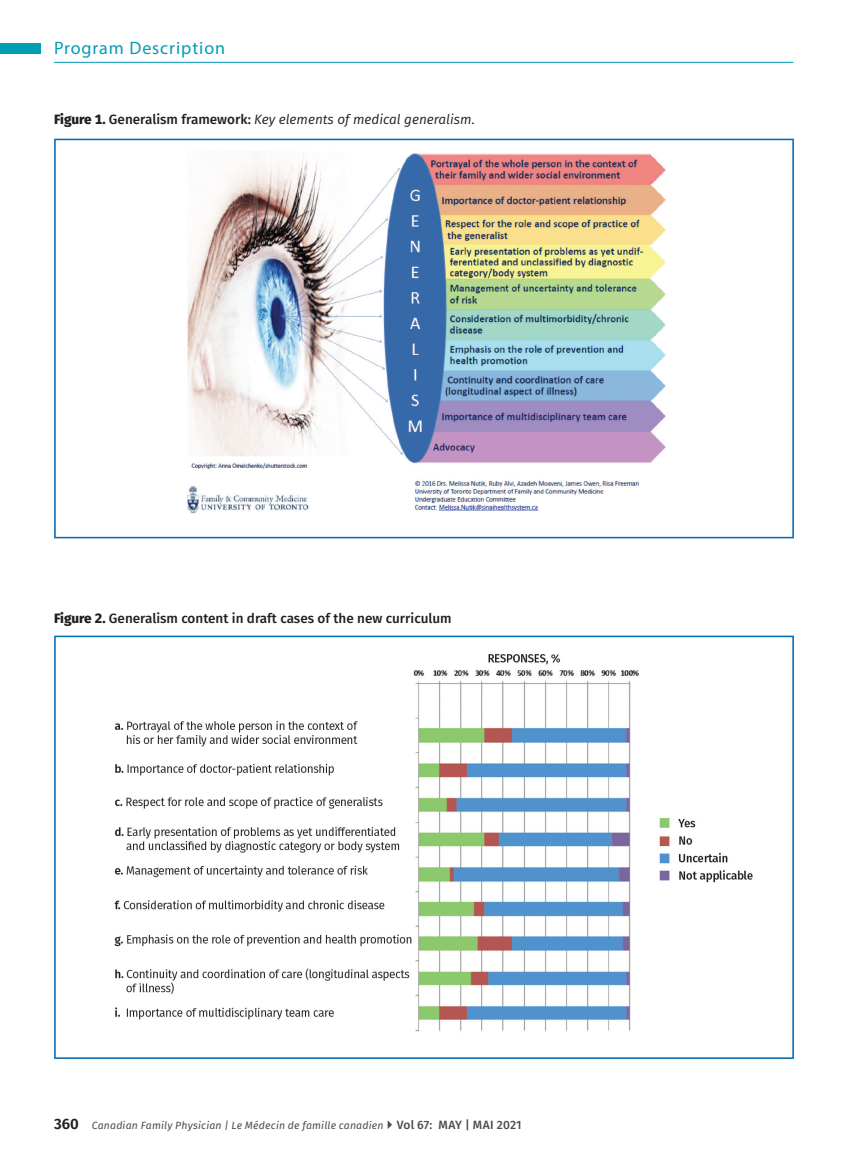
<style>
.page{position:relative;width:851px;height:1161px;background:#fff}
.page>*{position:absolute;margin:0;border:0;box-sizing:border-box;transform-origin:0 0}
.t1{font:18px "Myriad Pro";letter-spacing:.05em;color:#009db4}
.TableTitle{font:italic 13.5px "Fira Sans";color:#231f20}
.TableTitle-2{font:500 13.5px "Fira Sans";color:#231f20}
.t2{font:italic 10.5px "Fira Sans";letter-spacing:.015em;color:#4b4c4d}
.s1{font-weight:800;font-style:normal}
.s2{font-weight:500;font-style:normal}
.s3{font-style:normal}
.s4{font-weight:800}
.s5{font-weight:600;font-style:normal;font-size:15px;color:#231f20}
.s6{font-weight:500;font-style:normal;font-size:12px}
</style>
<div class="page">
<hr style="left:54px;top:62px;width:739px;height:1px;background:#009db4">
<div style="left:0;top:44px;width:40px;height:10px;background:#009db4"></div>
<img style="left:54px;top:138px;width:739px;height:401px">
<img style="left:54px;top:635px;width:739px;height:423px">
<h1 class="t1" style="left:54px;top:37px;width:173px">Program Description</h1>
<p class="TableTitle" style="left:54px;top:109px;width:422px"><span class="s1">Figure 1.</span> <span class="s2">Generalism framework:</span> Key elements of medical generalism<span class="s3">.</span></p>
<p class="TableTitle-2" style="left:54px;top:608px;width:399px"><span class="s4">Figure 2.</span> Generalism content in draft cases of the new curriculum</p>
<p class="t2" style="left:54px;top:1117px;width:469px"><span class="s5">360</span> Canadian Family Physician | Le Médecin de famille canadien <span class="s6">Vol 67: MAY | MAI 2021</span></p>
</div>
